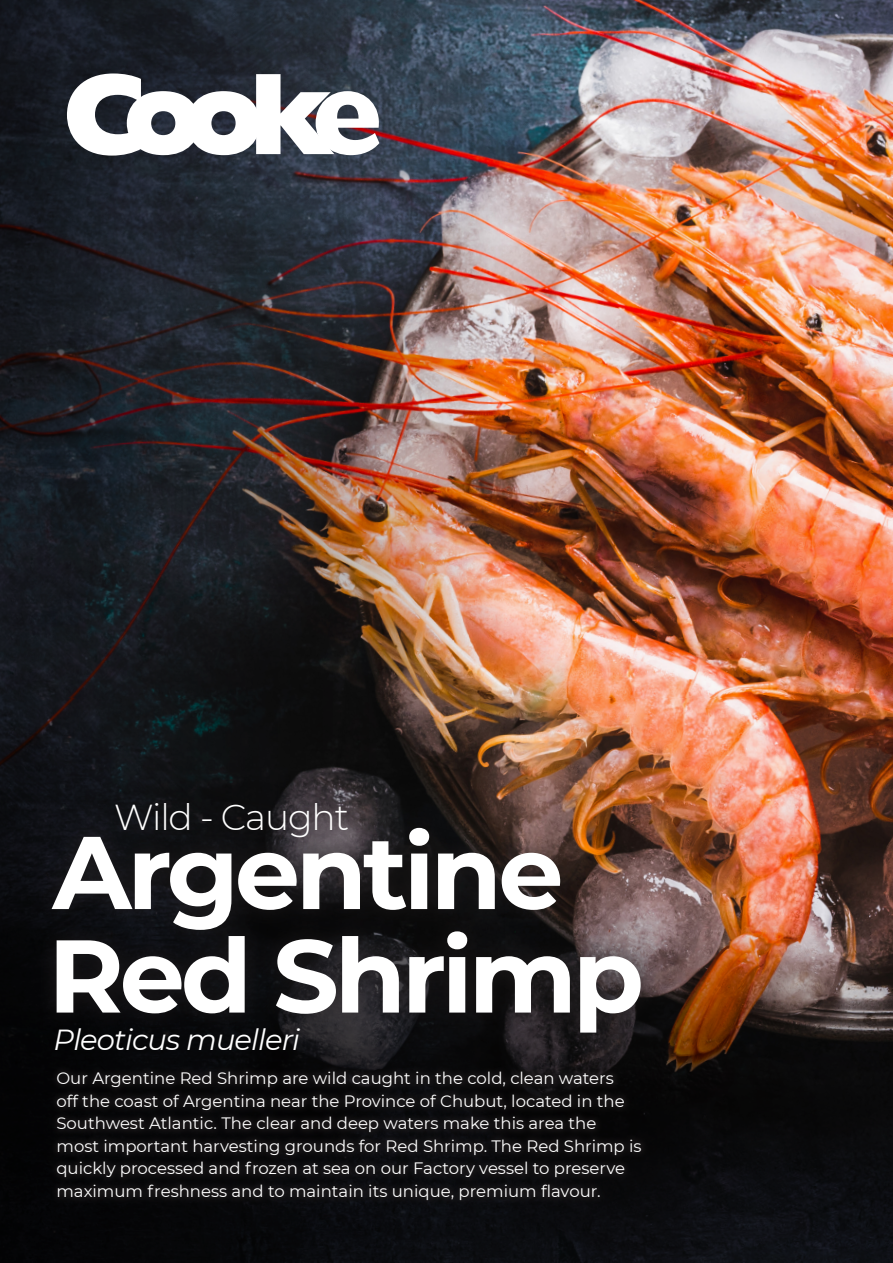
<style>
.page{position:relative;width:893px;height:1263px;background:#fff}
.page>*{position:absolute;margin:0;border:0;box-sizing:border-box;transform-origin:0 0}
.t1{font:700 103.2px/103.5px "Montserrat";letter-spacing:-.04em;color:#fff}
.t2{font:300 36px "Montserrat";letter-spacing:-.03em;color:#fff}
.t3{font:italic 28.95px "Montserrat";letter-spacing:-.03em;color:#fff}
.t4{font:16.5px/22.5px "Montserrat";color:#fff}
</style>
<div class="page">
<img style="left:537px;top:0;width:356px;height:698px">
<img style="left:0;top:0;width:537px;height:698px">
<img style="left:0;top:698px;width:893px;height:565px">
<div style="left:33px;top:807px;width:628px;height:246px;background:#231f20;opacity:.75"></div>
<div style="left:96px;top:783px;width:271px;height:75px;background:#231f20;opacity:.75"></div>
<div style="left:50px;top:1064px;width:599px;height:144px;background:#0e0e10"></div>
<svg style="left:67px;top:73px;width:312px;height:83px"></svg>
<p class="t2" style="left:114px;top:792px;width:236px">Wild - Caught</p>
<p class="t1" style="left:48px;top:815px;width:597px">Argentine<br>Red Shrimp</p>
<p class="t3" style="left:53px;top:1020px;width:248px">Pleoticus muelleri</p>
<p class="t4" style="left:56px;top:1067px;width:559px">Our Argentine Red Shrimp are wild caught in the cold, clean waters</p>
<p class="t4" style="left:56px;top:1089px;width:587px">off the coast of Argentina near the Province of Chubut, located in the Southwest Atlantic. The clear and deep waters make this area the most important harvesting grounds for Red Shrimp. The Red Shrimp is quickly processed and frozen at sea on our Factory vessel to preserve maximum freshness and to maintain its unique, premium flavour.</p>
</div>
